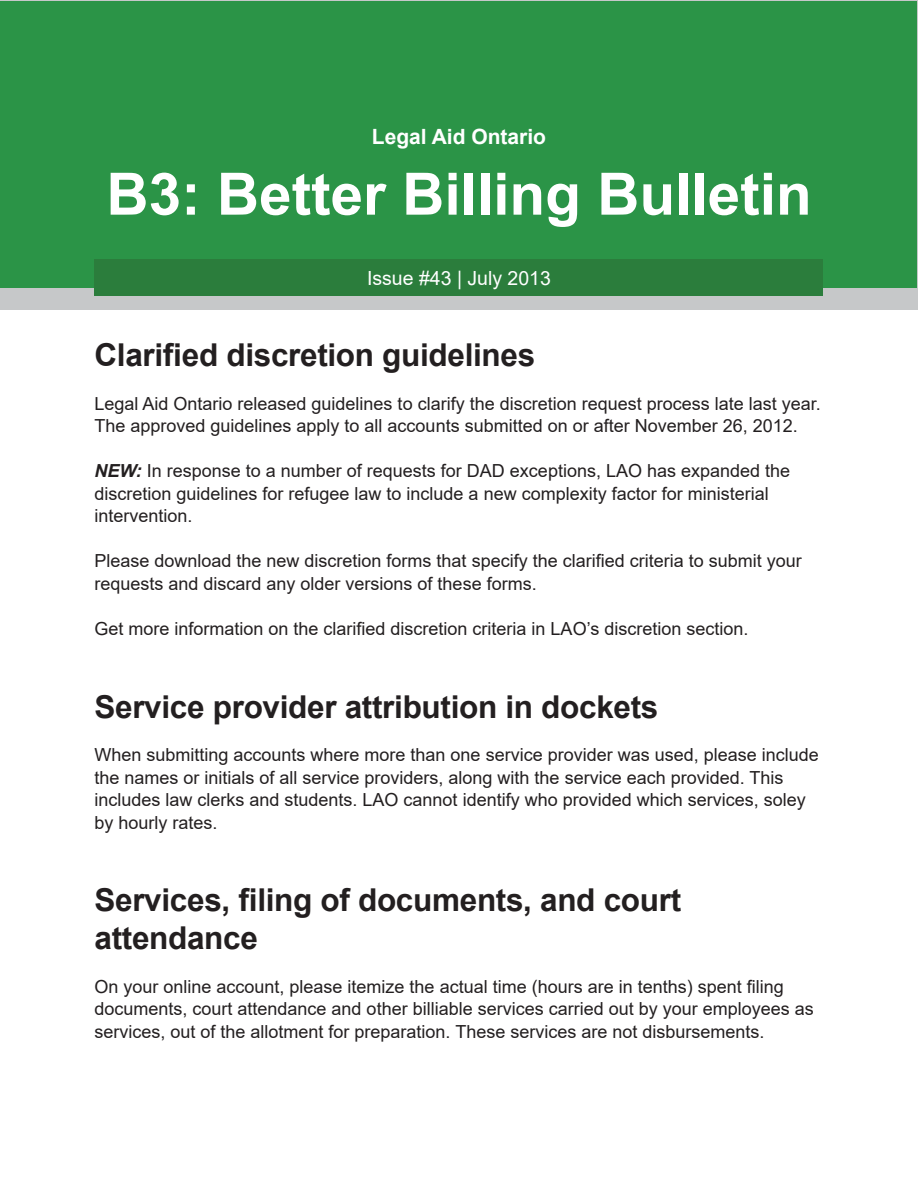
<style>
.page{position:relative;width:918px;height:1188px;background:#fff}
.page>*{position:absolute;margin:0;border:0;box-sizing:border-box;transform-origin:0 0}
.Heading_1__title_pag{font:700 58.5px "Arial";color:#fff}
.Heading_2{font:700 31.5px/37.8px "Arial";letter-spacing:-.01em;color:#231f20}
.Heading_1__title_pag-2{font:700 21px "Arial";color:#fff}
.t1{font:19.5px "Arial";color:#fff}
.t2{font:18px/22.5px "Arial";color:#231f20}
.s1{font-weight:700;font-style:italic}
</style>
<div class="page">
<div style="left:0;top:0;width:918px;height:310px;background:#c6c8c9"></div>
<div style="left:1px;top:1px;width:916px;height:286px;background:#2b9447"></div>
<div style="left:94px;top:259px;width:730px;height:37px;background:#2b7d3c"></div>
<h1 class="Heading_1__title_pag-2" style="left:372px;top:122px;width:176px">Legal Aid Ontario</h1>
<h1 class="Heading_1__title_pag" style="left:106px;top:153px;width:707px">B3: Better Billing Bulletin</h1>
<p class="t1" style="left:367px;top:264px;width:185px">Issue #43 | July 2013</p>
<h2 class="Heading_2" style="left:94px;top:337px;width:442px">Clarified discretion guidelines</h2>
<p class="t2" style="left:94px;top:392px;width:728px">Legal Aid Ontario released guidelines to clarify the discretion request process late last year.<br>The approved guidelines apply to all accounts submitted on or after November 26, 2012.</p>
<p class="t2" style="left:94px;top:460px;width:697px"><span class="s1">NEW:</span> In response to a number of requests for DAD exceptions, LAO has expanded the discretion guidelines for refugee law to include a new complexity factor for ministerial intervention.</p>
<p class="t2" style="left:94px;top:550px;width:709px">Please download the new discretion forms that specify the clarified criteria to submit your requests and discard any older versions of these forms.</p>
<p class="t2" style="left:94px;top:617px;width:655px">Get more information on the clarified discretion criteria in LAO’s discretion section.</p>
<h2 class="Heading_2" style="left:94px;top:688px;width:565px">Service provider attribution in dockets</h2>
<p class="t2" style="left:94px;top:743px;width:726px">When submitting accounts where more than one service provider was used, please include the names or initials of all service providers, along with the service each provided. This includes law clerks and students. LAO cannot identify who provided which services, soley by hourly rates.</p>
<h2 class="Heading_2" style="left:94px;top:882px;width:588px">Services, filing of documents, and court attendance</h2>
<p class="t2" style="left:94px;top:975px;width:721px">On your online account, please itemize the actual time (hours are in tenths) spent filing documents, court attendance and other billiable services carried out by your employees as services, out of the allotment for preparation. These services are not disbursements.</p>
</div>
